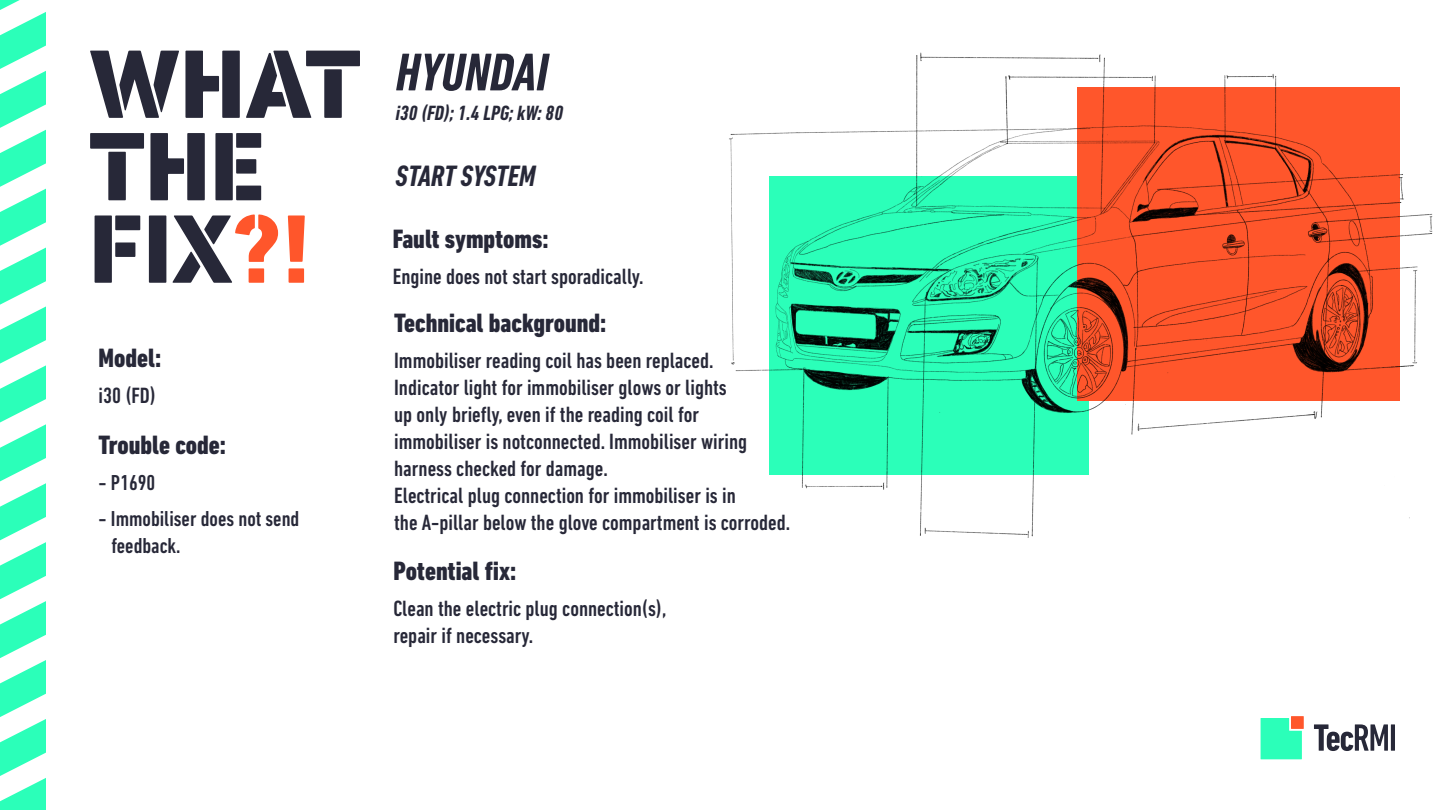
<style>
.page{position:relative;width:1440px;height:810px;background:#fff}
.page>*{position:absolute;margin:0;border:0;box-sizing:border-box;transform-origin:0 0}
.t1{font:800 98.93px/82.4px "DIN Next Stencil";color:#272838}
.t2{font:italic 700 condensed 54px "DIN Next LT Pro";color:#272838}
.t3{font:italic 700 condensed 30px "DIN Next LT Pro";color:#272838}
.t4{font:800 condensed 27px "DIN Next LT Pro";color:#272838}
.t5{font:500 condensed 22.5px/27px "DIN Next LT Pro";color:#272838}
.t6{font:500 condensed 21.98px/27px "DIN Next LT Pro";color:#272838}
.t7{font:italic 700 condensed 21px "DIN Next LT Pro";color:#272838}
.s1{color:#ff562b}
</style>
<div class="page">
<div style="left:1261px;top:718px;width:41px;height:41px;background:#2bffb9"></div>
<div style="left:1291px;top:716px;width:13px;height:13px;background:#ff562b"></div>
<svg style="left:1314px;top:724px;width:74px;height:27px"></svg>
<hr style="left:1391px;top:724px;width:4px;height:27px;background:#272838">
<svg style="left:0;top:0;width:45px;height:810px"></svg>
<img style="left:729px;top:52px;width:704px;height:486px">
<h1 class="t1" style="left:89px;top:52px;width:273px">WHAT<br>THE<br>FIX<span class="s1">?!</span></h1>
<p class="t4" style="left:99px;top:347px;width:64px">Model:</p>
<p class="t5" style="left:99px;top:384px;width:59px">i30 (FD)</p>
<p class="t4" style="left:99px;top:434px;width:129px">Trouble code:</p>
<p class="t6" style="left:99px;top:471px;width:58px">- P1690</p>
<p class="t6" style="left:111px;top:507px;width:189px;text-indent:-13px">- Immobiliser does not send feedback.</p>
<h2 class="t2" style="left:396px;top:50px;width:154px">HYUNDAI</h2>
<p class="t7" style="left:396px;top:105px;width:169px">i30 (FD); 1.4 LPG; kW: 80</p>
<h3 class="t3" style="left:396px;top:164px;width:141px">START SYSTEM</h3>
<p class="t4" style="left:393px;top:227px;width:157px">Fault symptoms:</p>
<p class="t5" style="left:393px;top:264px;width:252px">Engine does not start sporadically.</p>
<p class="t4" style="left:394px;top:312px;width:214px">Technical background:</p>
<p class="t5" style="left:394px;top:349px;width:397px">Immobiliser reading coil has been replaced.<br>Indicator light for immobiliser glows or lights<br>up only briefly, even if the reading coil for immobiliser is notconnected. Immobiliser wiring harness checked for damage.<br>Electrical plug connection for immobiliser is in<br>the A-pillar below the glove compartment is corroded.</p>
<p class="t4" style="left:394px;top:560px;width:124px">Potential fix:</p>
<p class="t5" style="left:394px;top:597px;width:274px">Clean the electric plug connection(s), repair if necessary.</p>
</div>
